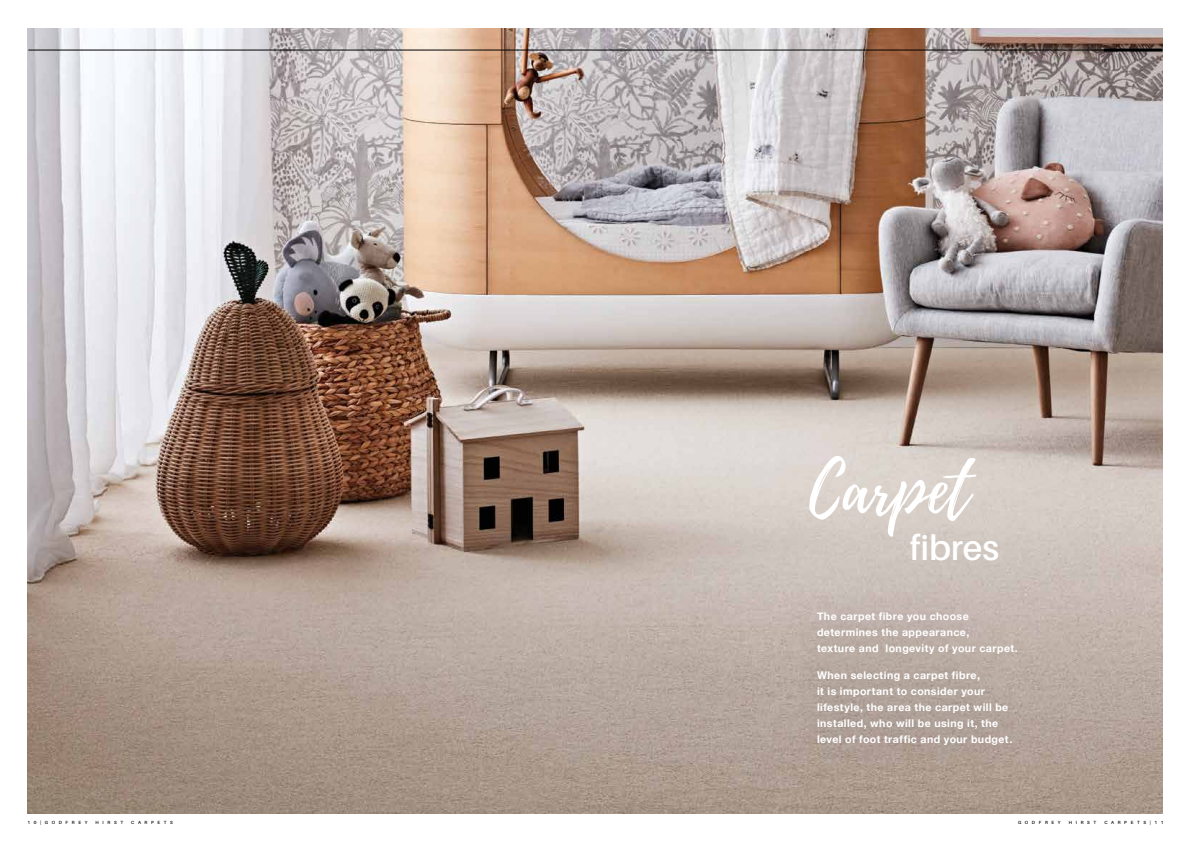
<style>
.page{position:relative;width:1191px;height:842px;background:#fff}
.page>*{position:absolute;margin:0;border:0;box-sizing:border-box;transform-origin:0 0}
.t1{font:67px "Playlist Script";color:#fff}
.t2{font:600 35px "Aileron";color:#fff}
.t3{font:700 10.6px/16px "Helvetica Neue";letter-spacing:.04em;color:#fff}
.t4{font:600 4.5px "Aileron";letter-spacing:.81em;color:#000}
</style>
<div class="page">
<img style="left:27px;top:28px;width:1135px;height:786px">
<div style="left:787px;top:583px;width:255px;height:191px;background:#000;opacity:.25"></div>
<hr style="left:28px;top:50px;width:1099px;height:1px;background:#000">
<hr style="left:1104px;top:49px;width:58px;height:3px;background:#000">
<h1 class="t1" style="left:809px;top:441px;width:162px">Carpet</h1>
<h2 class="t2" style="left:909px;top:529px;width:91px">fibres</h2>
<p class="t3" style="left:817px;top:608px;width:202px">The carpet fibre you choose determines the appearance,<br>texture and longevity of your carpet.</p>
<p class="t3" style="left:817px;top:667px;width:197px">When selecting a carpet fibre,<br>it is important to consider your lifestyle, the area the carpet will be installed, who will be using it, the level of foot traffic and your budget.</p>
<p class="t4" style="left:27px;top:820px;width:62px">10|GODFREY</p>
<p class="t4" style="left:96px;top:820px;width:29px">HIRST</p>
<p class="t4" style="left:131px;top:820px;width:43px">CARPETS</p>
<p class="t4" style="left:1018px;top:820px;width:44px">GODFREY</p>
<p class="t4" style="left:1068px;top:820px;width:29px">HIRST</p>
<p class="t4" style="left:1104px;top:820px;width:61px">CARPETS|11</p>
</div>
